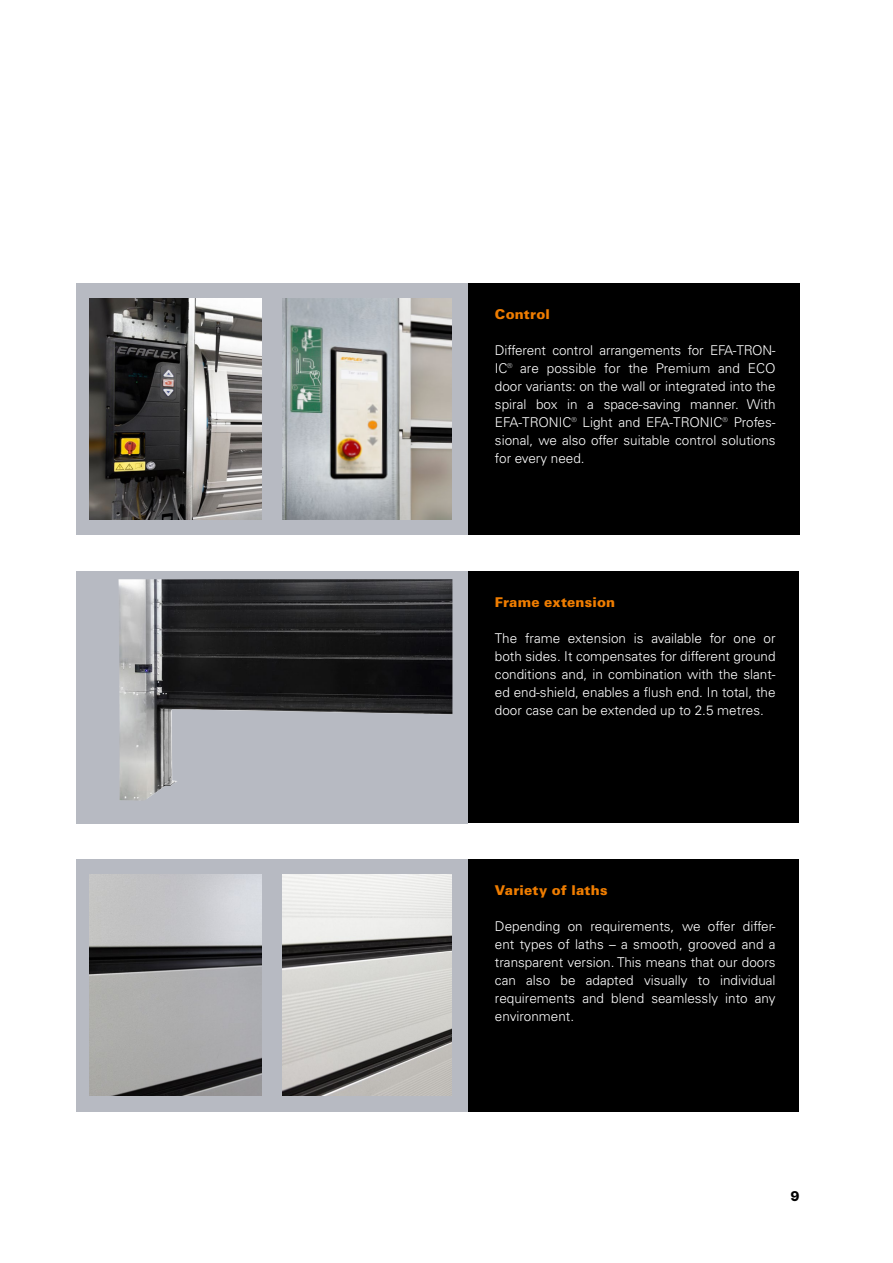
<style>
.page{position:relative;width:893px;height:1263px;background:#fff}
.page>*{position:absolute;margin:0;border:0;box-sizing:border-box;transform-origin:0 0}
.t1{font:300 13.5px/18px "Univers LT Pro 45";color:#fff;text-align:justify}
.t2{font:900 13.5px "Univers LT Pro 75";letter-spacing:.015em;color:#ef7d00}
.t3{font:800 13.5px "Inter";color:#000}
</style>
<div class="page">
<div style="left:298px;top:571px;width:501px;height:251px;background:#000"></div>
<div style="left:427px;top:283px;width:372px;height:252px;background:#000"></div>
<div style="left:77px;top:283px;width:391px;height:252px;background:#b7bac2"></div>
<img style="left:90px;top:299px;width:171px;height:220px">
<img style="left:282px;top:299px;width:170px;height:220px">
<div style="left:77px;top:571px;width:391px;height:252px;background:#b7bac2"></div>
<img style="left:119px;top:579px;width:333px;height:222px">
<div style="left:298px;top:859px;width:501px;height:252px;background:#000"></div>
<div style="left:77px;top:859px;width:391px;height:252px;background:#b7bac2"></div>
<img style="left:282px;top:875px;width:170px;height:220px">
<img style="left:90px;top:875px;width:171px;height:220px">
<p class="t2" style="left:495px;top:305px;width:57px">Control</p>
<p class="t1" style="left:495px;top:341px;width:282px">Different control arrangements for EFA-TRON-IC® are possible for the Premium and ECO door variants: on the wall or integrated into the spiral box in a space-saving manner. With EFA-TRONIC® Light and EFA-TRONIC® Profes&shy;sional, we also offer suitable control solutions for every need.</p>
<p class="t2" style="left:495px;top:593px;width:122px">Frame extension</p>
<p class="t1" style="left:495px;top:629px;width:282px">The frame extension is available for one or both sides. It compensates for different ground conditions and, in combination with the slant&shy;ed end-shield, enables a flush end. In total, the door case can be extended up to 2.5 metres.</p>
<p class="t2" style="left:495px;top:881px;width:114px">Variety of laths</p>
<p class="t1" style="left:495px;top:917px;width:282px">Depending on requirements, we offer differ&shy;ent types of laths – a smooth, grooved and a transparent version. This means that our doors can also be adapted visually to individual requirements and blend seamlessly into any environment.</p>
<p class="t3" style="left:790px;top:1186px;width:11px">9</p>
</div>
